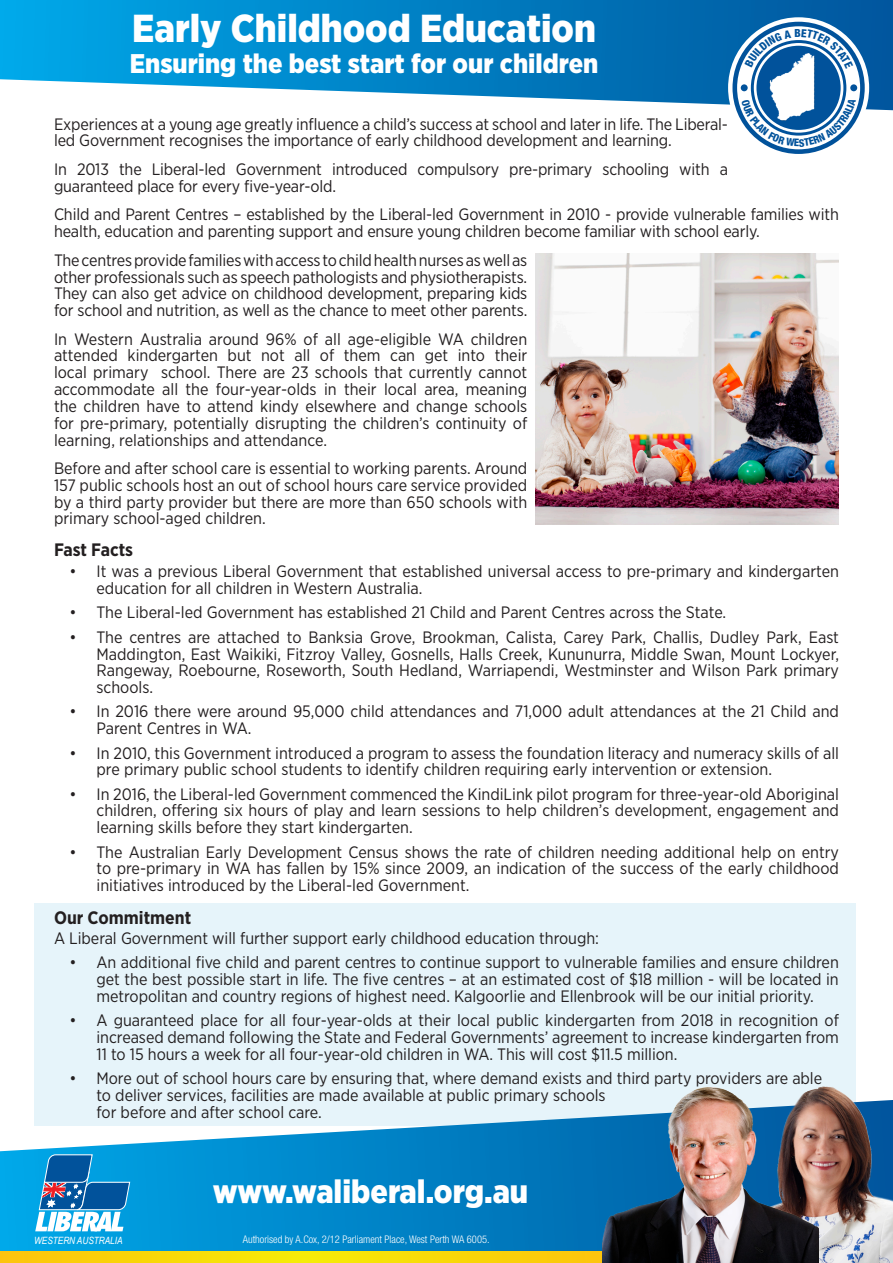
<style>
.page{position:relative;width:893px;height:1263px;background:#fff}
.page>*{position:absolute;margin:0;border:0;box-sizing:border-box;transform-origin:0 0}
.t1{font:900 39px "Gotham Narrow";color:#fff}
.t2{font:900 32.7px "Gotham Narrow";color:#fff}
.t3{font:900 27px "Gotham Narrow";color:#fff}
.t4{font:700 18px "Gotham Narrow";color:#231f20}
.t5{font:16.5px/16.8px "Gotham Narrow";letter-spacing:-.005em;color:#231f20;text-align:justify}
.t6{font:300 condensed 10.5px "Helvetica Neue LT Std";color:#fff}
.t7{font:italic 10.05px "Arial Narrow";color:#fff}
</style>
<div class="page">
<div style="left:34px;top:904px;width:821px;height:222px;background:#e6f4fa"></div>
<svg style="left:0;top:0;width:893px;height:110px;background:#2693cd"></svg>
<svg style="left:0;top:1116px;width:603px;height:136px;background:#2598d0"></svg>
<svg style="left:0;top:1252px;width:603px;height:11px;background:#f8d709"></svg>
<svg style="left:35px;top:1153px;width:96px;height:78px"></svg>
<img style="left:819px;top:1076px;width:74px;height:187px">
<img style="left:603px;top:1087px;width:216px;height:176px">
<svg style="left:728px;top:17px;width:141px;height:141px"></svg>
<svg style="left:735px;top:24px;width:127px;height:128px"></svg>
<div style="left:732px;top:22px;width:133px;height:132px;border:5px solid #01529b;border-radius:50%"></div>
<div style="left:756px;top:46px;width:85px;height:84px;background:#01529b;border-radius:50%"></div>
<img style="left:769px;top:69px;width:46px;height:29px">
<div style="left:741px;top:84px;width:7px;height:7px;background:#01529b;border-radius:50%"></div>
<div style="left:850px;top:84px;width:7px;height:7px;background:#01529b;border-radius:50%"></div>
<img style="left:536px;top:253px;width:303px;height:272px">
<svg style="left:745px;top:29px;width:108px;height:40px"></svg>
<svg style="left:741px;top:98px;width:115px;height:49px"></svg>
<p class="t1" style="left:132px;top:3px;width:465px">Early Childhood Education</p>
<p class="t3" style="left:130px;top:45px;width:470px">Ensuring the best start for our children</p>
<p class="t5" style="left:54px;top:115px;width:676px">Experiences at a young age greatly influence a child’s success at school and later in life. The Liberal&shy;led Government recognises the importance of early childhood development and learning.</p>
<p class="t5" style="left:54px;top:160px;width:675px">In 2013 the Liberal-led Government introduced compulsory pre-primary schooling with a guaranteed place for every five-year-old.</p>
<p class="t5" style="left:54px;top:206px;width:786px">Child and Parent Centres – established by the Liberal-led Government in 2010 - provide vulnerable families with health, education and parenting support and ensure young children become familiar with school early.</p>
<p class="t5" style="left:54px;top:251px;width:475px">The centres provide families with access to child health nurses as well as other professionals such as speech pathologists and physiotherapists.<br>They can also get advice on childhood development, preparing kids for school and nutrition, as well as the chance to meet other parents.</p>
<p class="t5" style="left:54px;top:330px;width:475px">In Western Australia around 96% of all age-eligible WA children attended kindergarten but not all of them can get into their local primary school. There are 23 schools that currently cannot accommodate all the four-year-olds in their local area, meaning the children have to attend kindy elsewhere and change schools for pre-primary, potentially disrupting the children’s continuity of learning, relationships and attendance.</p>
<p class="t5" style="left:54px;top:459px;width:475px">Before and after school care is essential to working parents. Around 157 public schools host an out of school hours care service provided by a third party provider but there are more than 650 schools with primary school-aged children.</p>
<p class="t4" style="left:54px;top:538px;width:81px">Fast Facts</p>
<p class="t5" style="left:97px;top:563px;width:744px;text-indent:-27px">• It was a previous Liberal Government that established universal access to pre-primary and kindergarten education for all children in Western Australia.</p>
<p class="t5" style="left:70px;top:604px;width:658px">• The Liberal-led Government has established 21 Child and Parent Centres across the State.</p>
<p class="t5" style="left:97px;top:628px;width:744px;text-indent:-27px">• The centres are attached to Banksia Grove, Brookman, Calista, Carey Park, Challis, Dudley Park, East Maddington, East Waikiki, Fitzroy Valley, Gosnells, Halls Creek, Kununurra, Middle Swan, Mount Lockyer, Rangeway, Roebourne, Roseworth, South Hedland, Warriapendi, Westminster and Wilson Park primary schools.</p>
<p class="t5" style="left:97px;top:703px;width:744px;text-indent:-27px">• In 2016 there were around 95,000 child attendances and 71,000 adult attendances at the 21 Child and<br>Parent Centres in WA.</p>
<p class="t5" style="left:97px;top:744px;width:744px;text-indent:-27px">• In 2010, this Government introduced a program to assess the foundation literacy and numeracy skills of all pre primary public school students to identify children requiring early intervention or extension.</p>
<p class="t5" style="left:97px;top:785px;width:744px;text-indent:-27px">• In 2016, the Liberal-led Government commenced the KindiLink pilot program for three-year-old Aboriginal children, offering six hours of play and learn sessions to help children’s development, engagement and learning skills before they start kindergarten.</p>
<p class="t5" style="left:97px;top:843px;width:744px;text-indent:-27px">• The Australian Early Development Census shows the rate of children needing additional help on entry to pre-primary in WA has fallen by 15% since 2009, an indication of the success of the early childhood initiatives introduced by the Liberal-led Government.</p>
<p class="t4" style="left:54px;top:906px;width:139px">Our Commitment</p>
<p class="t5" style="left:54px;top:929px;width:547px">A Liberal Government will further support early childhood education through:</p>
<p class="t5" style="left:97px;top:953px;width:744px;text-indent:-27px">• An additional five child and parent centres to continue support to vulnerable families and ensure children get the best possible start in life. The five centres – at an estimated cost of $18 million - will be located in metropolitan and country regions of highest need. Kalgoorlie and Ellenbrook will be our initial priority.</p>
<p class="t5" style="left:97px;top:1011px;width:744px;text-indent:-27px">• A guaranteed place for all four-year-olds at their local public kindergarten from 2018 in recognition of increased demand following the State and Federal Governments’ agreement to increase kindergarten from 11 to 15 hours a week for all four-year-old children in WA. This will cost $11.5 million.</p>
<p class="t5" style="left:97px;top:1069px;width:727px;text-align:left;text-indent:-27px">• More out of school hours care by ensuring that, where demand exists and third party providers are able to deliver services, facilities are made available at public primary schools<br>for before and after school care.</p>
<p class="t2" style="left:213px;top:1170px;width:317px">www.waliberal.org.au</p>
<p class="t7" style="left:34px;top:1233px;width:90px">WESTERN AUSTRALIA</p>
<p class="t6" style="left:243px;top:1233px;width:248px">Authorised by A.Cox, 2/12 Parliament Place, West Perth WA 6005.</p>
</div>
